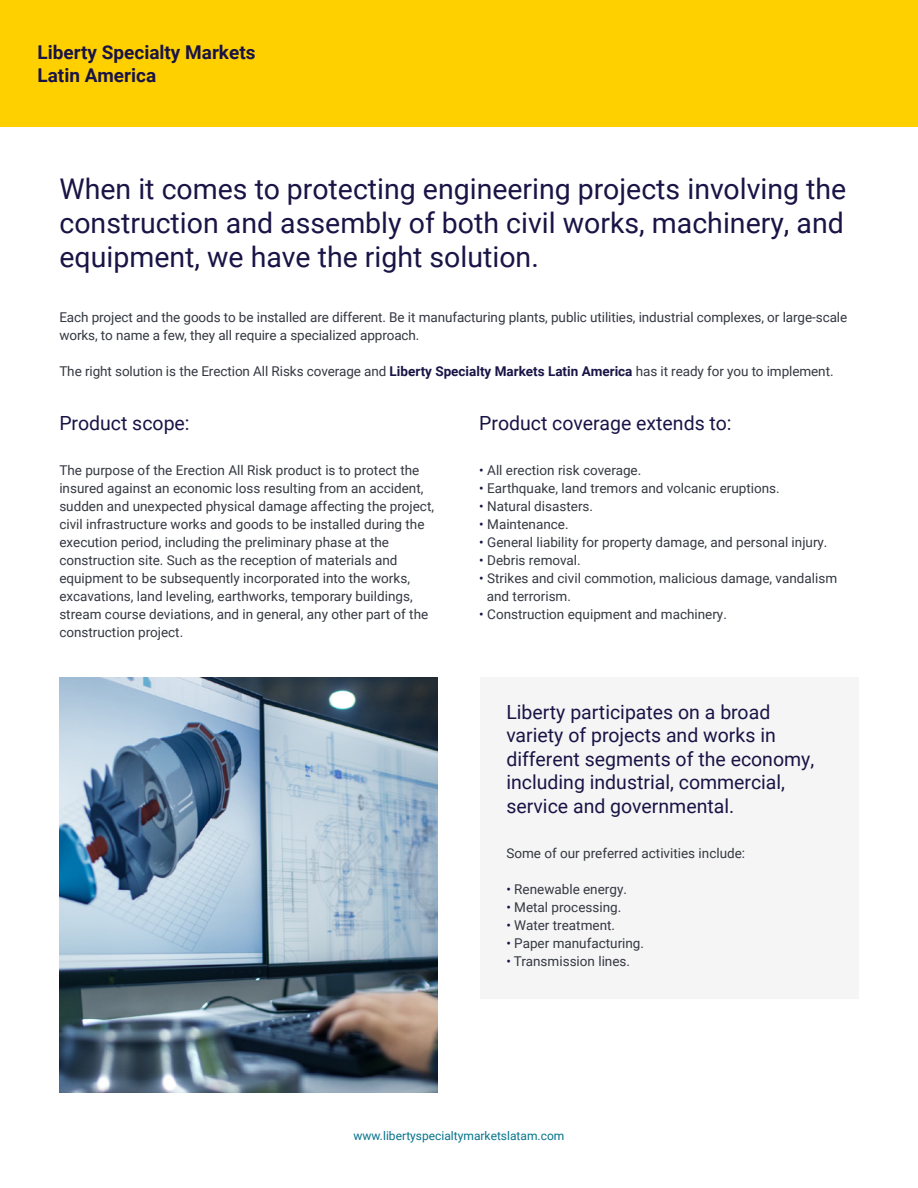
<style>
.page{position:relative;width:918px;height:1188px;background:#fff}
.page>*{position:absolute;margin:0;border:0;box-sizing:border-box;transform-origin:0 0}
.t1{font:28.5px/34.2px "Roboto";color:#1a1446;text-align:justify}
.t2{font:19.5px/23.4px "Roboto";color:#1a1446}
.t3{font:700 19.05px/22.8px "Roboto";color:#1a1446}
.t4{font:13.5px/18px "Roboto";color:#343841}
.t5{font:12px "Roboto";color:#06748c}
.s1{font-weight:700;color:#1a1446}
.s2{color:#1a1446}
</style>
<div class="page">
<img style="left:59px;top:677px;width:379px;height:415px">
<div style="left:0;top:0;width:918px;height:126px;background:#ffd000"></div>
<div style="left:480px;top:677px;width:379px;height:321px;background:#f5f5f5"></div>
<h3 class="t3" style="left:38px;top:40px;width:220px">Liberty Specialty Markets<br>Latin America</h3>
<h1 class="t1" style="left:60px;top:170px;width:788px">When it comes to protecting engineering projects involving the construction and assembly of both civil works, machinery, and equipment, we have the right solution.</h1>
<p class="t4" style="left:59px;top:307px;width:789px">Each project and the goods to be installed are different. Be it manufacturing plants, public utilities, industrial complexes, or large-scale works, to name a few, they all require a specialized approach.</p>
<p class="t4" style="left:59px;top:361px;width:776px">The right solution is the Erection All Risks coverage and <span class="s1">Liberty Specialty Markets Latin America</span> has it ready for you to implement.</p>
<h2 class="t2" style="left:59px;top:411px;width:132px">Product scope:</h2>
<p class="t4" style="left:59px;top:461px;width:376px">The purpose of the Erection All Risk product is to protect the insured against an economic loss resulting from an accident, sudden and unexpected physical damage affecting the project, civil infrastructure works and goods to be installed during the execution period, including the preliminary phase at the construction site. Such as the reception of materials and equipment to be subsequently incorporated into the works, excavations, land leveling, earthworks, temporary buildings, stream course deviations, and in general, any other part of the construction project.</p>
<h2 class="t2" style="left:479px;top:411px;width:254px">Product coverage extends to:</h2>
<p class="t4" style="left:479px;top:461px;width:163px"><span class="s2">•</span> All erection risk coverage.</p>
<p class="t4" style="left:479px;top:479px;width:302px"><span class="s2">•</span> Earthquake, land tremors and volcanic eruptions.</p>
<p class="t4" style="left:479px;top:497px;width:115px"><span class="s2">•</span> Natural disasters.</p>
<p class="t4" style="left:479px;top:515px;width:91px"><span class="s2">•</span> Maintenance.</p>
<p class="t4" style="left:479px;top:533px;width:350px"><span class="s2">•</span> General liability for property damage, and personal injury.</p>
<p class="t4" style="left:479px;top:551px;width:103px"><span class="s2">•</span> Debris removal.</p>
<p class="t4" style="left:487px;top:569px;width:352px;text-indent:-8px"><span class="s2">•</span> Strikes and civil commotion, malicious damage, vandalism and terrorism.</p>
<p class="t4" style="left:479px;top:605px;width:249px"><span class="s2">•</span> Construction equipment and machinery.</p>
<h2 class="t2" style="left:506px;top:700px;width:309px">Liberty participates on a broad variety of projects and works in different segments of the economy, including industrial, commercial, service and governmental.</h2>
<p class="t4" style="left:506px;top:843px;width:240px">Some of our preferred activities include:</p>
<p class="t4" style="left:506px;top:879px;width:122px"><span class="s2">•</span> Renewable energy.</p>
<p class="t4" style="left:506px;top:897px;width:116px"><span class="s2">•</span> Metal processing.</p>
<p class="t4" style="left:506px;top:915px;width:110px"><span class="s2">•</span> Water treatment.</p>
<p class="t4" style="left:506px;top:933px;width:139px"><span class="s2">•</span> Paper manufacturing.</p>
<p class="t4" style="left:506px;top:951px;width:125px"><span class="s2">•</span> Transmission lines.</p>
<p class="t5" style="left:354px;top:1127px;width:212px">www.libertyspecialtymarketslatam.com</p>
</div>
